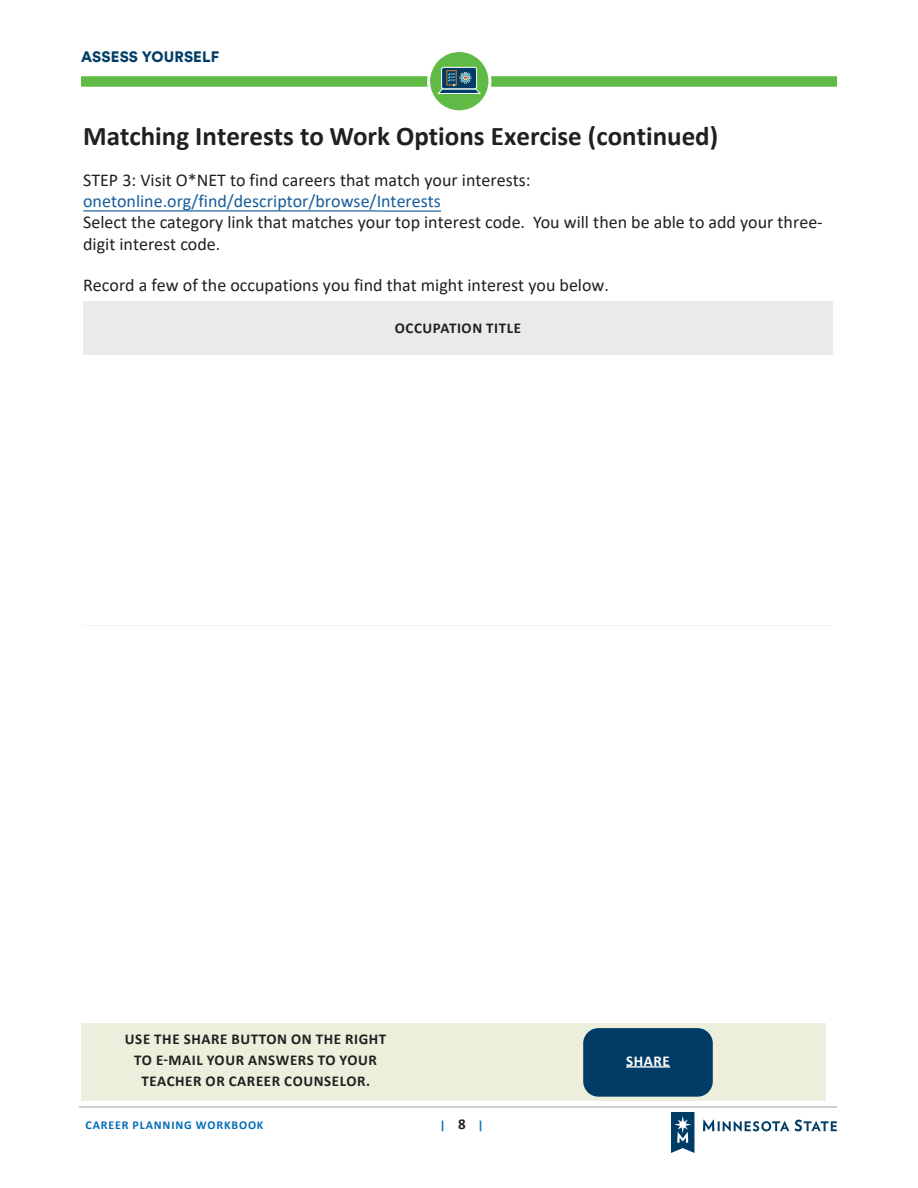
<style>
.page{position:relative;width:918px;height:1188px;background:#fff}
.page>*{position:absolute;margin:0;border:0;box-sizing:border-box;transform-origin:0 0}
.t1{font:700 27px "Calibri";color:#231f20}
.t2{font:18px/21.6px "Calibri";color:#231f20}
.t3{font:18px "Calibri";color:#175d9e}
.t4{font:700 15px/21px "Calibri";letter-spacing:.04em;color:#231f20;text-align:center}
.t5{font:900 15px "Circular Std";letter-spacing:.01em;color:#003c66}
.t6{font:700 15px "Calibri";letter-spacing:.04em;color:#fff}
.t7{font:700 12px "Calibri";letter-spacing:.07em;color:#006cb7}
.s1{font-size:15px;color:#231f20}
</style>
<div class="page">
<hr style="left:79px;top:1107px;width:758px;height:1px;background:#9d9fa2">
<hr style="left:83px;top:624px;width:750px;height:2px;background:#e9eaeb">
<div style="left:83px;top:301px;width:750px;height:54px;background:#e9eaeb"></div>
<div style="left:83px;top:557px;width:750px;height:68px;background:#fff"></div>
<div style="left:81px;top:76px;width:756px;height:11px;background:#60bb46"></div>
<svg style="left:429px;top:51px;width:61px;height:61px;background:#6fc158"></svg>
<div style="left:427px;top:49px;width:64px;height:64px;border:3px solid #fff;border-radius:50%"></div>
<div style="left:442px;top:67px;width:35px;height:22px;background:#003c66;border-radius:2px"></div>
<div style="left:441px;top:67px;width:36px;height:22px;border:1px solid #fff;border-radius:2px"></div>
<div style="left:447px;top:70px;width:10px;height:15px;border:1px solid #da7c19"></div>
<svg style="left:436px;top:72px;width:46px;height:22px"></svg>
<div style="left:81px;top:1024px;width:745px;height:77px;background:#ebefdc"></div>
<div style="left:583px;top:1028px;width:130px;height:69px;background:#003c66;border-radius:15px"></div>
<hr style="left:626px;top:1066px;width:44px;height:2px;background:#fff">
<hr style="left:83px;top:210px;width:294px;height:2px;background:#175d9e">
<hr style="left:377px;top:210px;width:64px;height:2px;background:#175d9e">
<img style="left:671px;top:1112px;width:165px;height:41px">
<h1 class="t5" style="left:81px;top:47px;width:140px">ASSESS YOURSELF</h1>
<h2 class="t1" style="left:83px;top:117px;width:637px">Matching Interests to Work Options Exercise (continued)</h2>
<p class="t2" style="left:83px;top:169px;width:449px">STEP 3: Visit O*NET to find careers that match your interests:</p>
<p class="t3" style="left:83px;top:189px;width:359px">onetonline.org/find/descriptor/browse/Interests</p>
<p class="t2" style="left:83px;top:211px;width:741px">Select the category link that matches your top interest code. You will then be able to add your three&shy;digit interest code.</p>
<p class="t2" style="left:83px;top:274px;width:527px">Record a few of the occupations you find that might interest you below.</p>
<p class="t4" style="left:395px;top:318px;width:128px">OCCUPATION TITLE</p>
<p class="t4" style="left:125px;top:1027px;width:263px">USE THE SHARE BUTTON ON THE RIGHT<br>TO E-MAIL YOUR ANSWERS TO YOUR<br>TEACHER OR CAREER COUNSELOR.</p>
<p class="t7" style="left:86px;top:1117px;width:180px">CAREER PLANNING WORKBOOK</p>
<p class="t7" style="left:440px;top:1117px;width:45px">| <span class="s1">8</span> |</p>
<p class="t6" style="left:626px;top:1051px;width:45px">SHARE</p>
</div>
